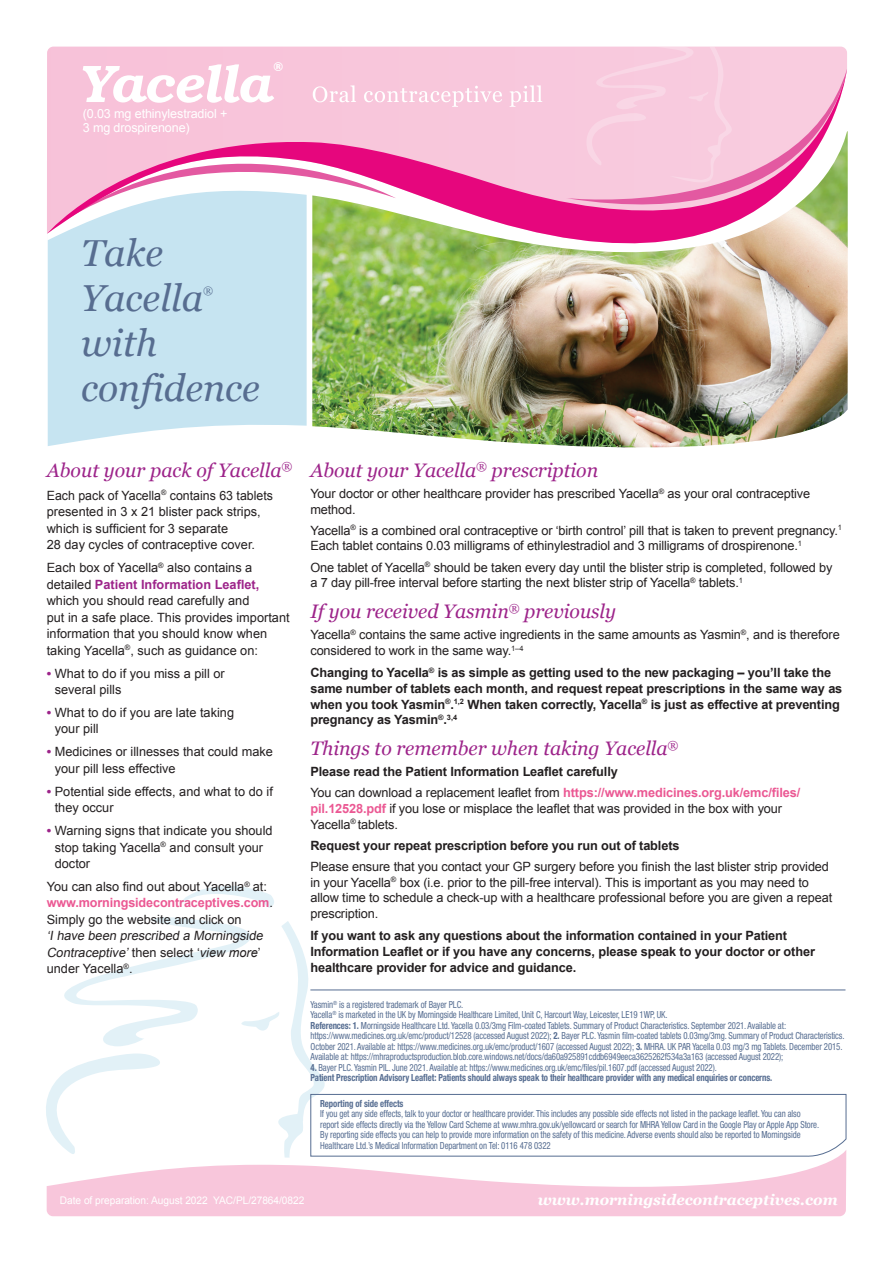
<style>
.page{position:relative;width:893px;height:1263px;background:#fff}
.page>*{position:absolute;margin:0;border:0;box-sizing:border-box;transform-origin:0 0}
.t1{font:italic 600 53.25px "Bookman IT Cby BT";letter-spacing:-.01em;color:#fff}
.t2{font:italic 37.5px/45px "Georgia";color:#576d90}
.Sub_heads{font:italic 19.5px "Georgia";letter-spacing:-.005em;color:#9d248a}
.t3{font:italic 700 15px "Georgia";color:#fff}
.Levest{font:12.75px/16.5px "Arial";letter-spacing:-.01em;color:#231f20}
.Levest-2{font:700 12.75px/15.8px "Arial";letter-spacing:-.01em;color:#231f20}
.t4{font:12.6px/13.6px "Arial";letter-spacing:-.01em;color:#fff}
.t5{font:700 12.3px "Helvetica";color:#fff}
.t6{font:10.5px "Arial";letter-spacing:-.005em;color:#fff}
.t7{font:italic 10.5px "Georgia";color:#576d90}
.t8{font:condensed 9.75px/10.5px "Helvetica Neue LT Pro";letter-spacing:-.01em;color:#566d91;scale:.9 1}
.t9{font:700 condensed 9.75px "Helvetica Neue LT Pro";letter-spacing:-.01em;color:#566d91;scale:.9 1}
.s1{font-weight:700;color:#9d248a}
.s2{font-weight:700;color:#eb5893}
.s3{font-style:italic}
.s4{font-weight:700}
</style>
<div class="page">
<svg style="left:179px;top:886px;width:95px;height:22px"></svg>
<div style="left:46px;top:1150px;width:801px;height:67px;background:#f8c6db"></div>
<img style="left:312px;top:131px;width:536px;height:317px">
<svg style="left:48px;top:318px;width:259px;height:128px;background:#cce7f2"></svg>
<div style="left:47px;top:47px;width:800px;height:22px;background:#f8c6db"></div>
<svg style="left:47px;top:69px;width:800px;height:249px;background:#ddb9c0"></svg>
<svg style="left:586px;top:47px;width:146px;height:135px;background:#f8cbde"></svg>
<svg style="left:313px;top:85px;width:43px;height:17px"></svg>
<svg style="left:364px;top:86px;width:138px;height:21px;background:#f9d1e2"></svg>
<svg style="left:510px;top:85px;width:32px;height:22px"></svg>
<svg style="left:46px;top:917px;width:800px;height:269px"></svg>
<hr style="left:310px;top:990px;width:535px;height:1px;background:#566d91">
<p class="t5" style="left:274px;top:59px;width:11px">®</p>
<p class="t1" style="left:81px;top:51px;width:195px">Yacella</p>
<p class="t4" style="left:83px;top:107px;width:146px">(0.03 mg ethinylestradiol +<br>3 mg drospirenone)</p>
<p class="t2" style="left:81px;top:229px;width:124px">Take<br>Yacella</p>
<p class="t7" style="left:203px;top:283px;width:11px">®</p>
<p class="t2" style="left:81px;top:319px;width:180px">with confidence</p>
<p class="Sub_heads" style="left:47px;top:456px;width:247px">About your pack of Yacella<sup>®</sup></p>
<p class="Levest" style="left:47px;top:487px;width:228px">Each pack of Yacella<sup>®</sup> contains 63 tablets presented in 3 x 21 blister pack strips, which is sufficient for 3 separate<br>28 day cycles of contraceptive cover.</p>
<p class="Levest" style="left:47px;top:559px;width:244px">Each box of Yacella<sup>®</sup> also contains a detailed <span class="s1">Patient Information Leaflet, </span>which you should read carefully and<br>put in a safe place. This provides important information that you should know when taking Yacella<sup>®</sup>, such as guidance on:</p>
<p class="Levest" style="left:55px;top:665px;width:172px;text-indent:-8px"><span class="s1">•</span> What to do if you miss a pill or several pills</p>
<p class="Levest" style="left:55px;top:704px;width:181px;text-indent:-8px"><span class="s1">•</span> What to do if you are late taking your pill</p>
<p class="Levest" style="left:55px;top:744px;width:220px;text-indent:-8px"><span class="s1">•</span> Medicines or illnesses that could make your pill less effective</p>
<p class="Levest" style="left:55px;top:783px;width:220px;text-indent:-8px"><span class="s1">•</span> Potential side effects, and what to do if they occur</p>
<p class="Levest" style="left:55px;top:822px;width:219px;text-indent:-8px"><span class="s1">•</span> Warning signs that indicate you should stop taking Yacella<sup>®</sup> and consult your doctor</p>
<p class="Levest" style="left:47px;top:878px;width:228px">You can also find out about Yacella<sup>®</sup> at: <span class="s2">www.morningsidecontraceptives.com</span>.<br>Simply go the website and click on<br><span class="s3">‘I have been prescribed a Morningside Contraceptive’</span> then select ‘<span class="s3">view more</span>’ under Yacella<sup>®</sup>.</p>
<p class="Sub_heads" style="left:310px;top:456px;width:289px">About your Yacella<sup>®</sup> prescription</p>
<p class="Levest" style="left:310px;top:486px;width:501px;line-height:15.8px">Your doctor or other healthcare provider has prescribed Yacella<sup>®</sup> as your oral contraceptive method.</p>
<p class="Levest" style="left:310px;top:522px;width:533px;line-height:15.8px">Yacella<sup>®</sup> is a combined oral contraceptive or ‘birth control’ pill that is taken to prevent pregnancy.<sup>1<br></sup>Each tablet contains 0.03 milligrams of ethinylestradiol and 3 milligrams of drospirenone.<sup>1</sup></p>
<p class="Levest" style="left:310px;top:559px;width:524px;line-height:15.8px">One tablet of Yacella<sup>®</sup> should be taken every day until the blister strip is completed, followed by a 7 day pill-free interval before starting the next blister strip of Yacella<sup>®</sup> tablets.<sup>1</sup></p>
<p class="Sub_heads" style="left:310px;top:597px;width:307px">If you received Yasmin<sup>®</sup> previously</p>
<p class="Levest" style="left:310px;top:627px;width:531px;line-height:15.8px">Yacella<sup>®</sup> contains the same active ingredients in the same amounts as Yasmin<sup>®</sup>, and is therefore considered to work in the same way.<sup>1–4</sup></p>
<p class="Levest-2" style="left:310px;top:665px;width:533px">Changing to Yacella<sup>®</sup> is as simple as getting used to the new packaging – you’ll take the same number of tablets each month, and request repeat prescriptions in the same way as when you took Yasmin<sup>®</sup>.<sup>1,2</sup> When taken correctly, Yacella<sup>®</sup> is just as effective at preventing pregnancy as Yasmin<sup>®</sup>.<sup>3,4</sup></p>
<p class="Sub_heads" style="left:310px;top:734px;width:369px">Things to remember when taking Yacella<sup>®</sup></p>
<p class="Levest-2" style="left:310px;top:764px;width:309px">Please read the Patient Information Leaflet carefully</p>
<p class="Levest" style="left:310px;top:785px;width:491px;line-height:15.8px">You can download a replacement leaflet from <span class="s2">https://www.medicines.org.uk/emc/files/ pil.12528.pdf</span> if you lose or misplace the leaflet that was provided in the box with your<br>Yacella<sup>®</sup> tablets.</p>
<p class="Levest-2" style="left:310px;top:838px;width:371px">Request your repeat prescription before you run out of tablets</p>
<p class="Levest" style="left:310px;top:858px;width:523px;line-height:15.8px">Please ensure that you contact your GP surgery before you finish the last blister strip provided in your Yacella<sup>®</sup> box (i.e. prior to the pill-free interval). This is important as you may need to allow time to schedule a check-up with a healthcare professional before you are given a repeat prescription.</p>
<p class="Levest-2" style="left:310px;top:928px;width:506px">If you want to ask any questions about the information contained in your Patient<br>Information Leaflet or if you have any concerns, please speak to your doctor or other healthcare provider for advice and guidance.</p>
<p class="t8" style="left:311px;top:999px;width:171px">Yasmin<sup>®</sup> is a registered trademark of Bayer PLC.</p>
<p class="t8" style="left:311px;top:1009px;width:398px">Yacella<sup>®</sup> is marketed in the UK by Morningside Healthcare Limited, Unit C, Harcourt Way, Leicester, LE19 1WP, UK.</p>
<p class="t8" style="left:311px;top:1020px;width:595px"><span class="s4">References: 1.</span> Morningside Healthcare Ltd. Yacella 0.03/3mg Film-coated Tablets. Summary of Product Characteristics. September 2021. Available at: https://www.medicines.org.uk/emc/product/12528 (accessed August 2022); <span class="s4">2.</span> Bayer PLC. Yasmin film-coated tablets 0.03mg/3mg. Summary of Product Characteristics.<br>October 2021. Available at: https://www.medicines.org.uk/emc/product/1607 (accessed August 2022); <span class="s4">3.</span> MHRA. UK PAR Yacella 0.03 mg/3 mg Tablets. December 2015.<br>Available at: https://mhraproductsproduction.blob.core.windows.net/docs/da60a925891cddb6949eeca3625262f534a3a163 (accessed August 2022);</p>
<p class="t8" style="left:311px;top:1062px;width:453px"><span class="s4">4.</span> Bayer PLC. Yasmin PIL. June 2021. Available at: https://www.medicines.org.uk/emc/files/pil.1607.pdf (accessed August 2022).</p>
<p class="t9" style="left:311px;top:1072px;width:515px">Patient Prescription Advisory Leaflet: Patients should always speak to their healthcare provider with any medical enquiries or concerns.</p>
<p class="t9" style="left:320px;top:1097px;width:94px">Reporting of side effects</p>
<p class="t8" style="left:320px;top:1108px;width:556px">If you get any side effects, talk to your doctor or healthcare provider. This includes any possible side effects not listed in the package leaflet. You can also report side effects directly via the Yellow Card Scheme at www.mhra.gov.uk/yellowcard or search for MHRA Yellow Card in the Google Play or Apple App Store.<br>By reporting side effects you can help to provide more information on the safety of this medicine. Adverse events should also be reported to Morningside Healthcare Ltd.’s Medical Information Department on Tel: 0116 478 0322</p>
<p class="t6" style="left:60px;top:1194px;width:246px">Date of preparation: August 2022 YAC/PL/27864/0822</p>
<p class="t3" style="left:538px;top:1188px;width:302px">www.morningsidecontraceptives.com</p>
</div>
